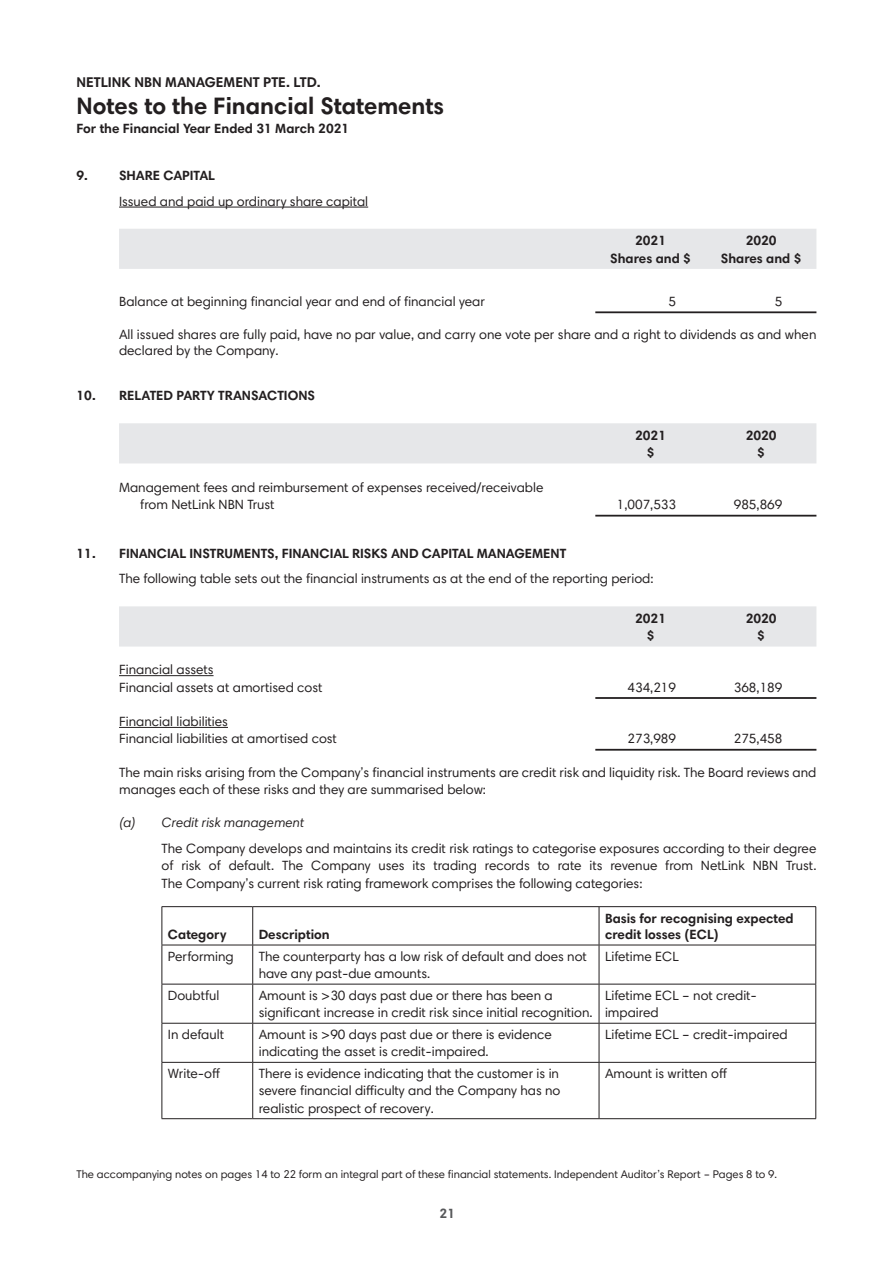
<style>
.page{position:relative;width:893px;height:1263px;background:#fff}
.page>*{position:absolute;margin:0;border:0;box-sizing:border-box;transform-origin:0 0}
.Heading-Big-20{font:700 24px "Harmonia Sans Pro";color:#231f20}
.Heading-SM-Netlink{font:700 14.25px "Harmonia Sans Pro";color:#231f20}
._2COL-LINE-THICK{font:13.5px/17.2px "Harmonia Sans Pro";color:#231f20}
.Body-1tab-1{font:13.5px/16.5px "Harmonia Sans Pro";color:#231f20}
.Body-2tab{font:13.5px/17.2px "Harmonia Sans Pro";color:#231f20;text-align:justify}
.B1-Bodyhead-NEW{font:700 13.5px "Harmonia Sans Pro";color:#231f20}
._2COL-LINE-THICK-2{font:700 13.5px/16.5px "Harmonia Sans Pro";color:#231f20}
.Table-Heading-2016{font:700 13.5px "Harmonia Sans Pro";color:#231f20}
.B5-Bodyhead-underlin{font:13.5px "Harmonia Sans Pro";color:#231f20}
._2COL{font:13.5px "Harmonia Sans Pro";color:#231f20}
.Heading-SM-20{font:700 13.5px "Harmonia Sans Pro";color:#231f20}
.B9-Bodyhead-italic{font:italic 13.5px "Harmonia Sans Pro";color:#231f20}
.B2-BodySubhead-bold{font:700 13.5px "Harmonia Sans Pro";letter-spacing:-.015em;color:#231f20}
.t1{font:700 13.5px "Harmonia Sans Pro";color:#57585a}
.Footnote-1{font:11.25px "Harmonia Sans Pro";color:#231f20}
</style>
<div class="page">
<hr style="left:119px;top:207px;width:249px;height:1px;background:#231f20">
<hr style="left:595px;top:311px;width:221px;height:2px;background:#231f20">
<hr style="left:595px;top:515px;width:221px;height:1px;background:#231f20">
<hr style="left:119px;top:675px;width:95px;height:1px;background:#231f20">
<hr style="left:595px;top:697px;width:221px;height:2px;background:#231f20">
<hr style="left:119px;top:727px;width:109px;height:1px;background:#231f20">
<hr style="left:595px;top:749px;width:221px;height:2px;background:#231f20">
<div style="left:119px;top:229px;width:697px;height:40px;background:#e6e7e9"></div>
<div style="left:119px;top:423px;width:697px;height:40px;background:#e6e7e9"></div>
<div style="left:119px;top:606px;width:697px;height:40px;background:#e6e7e9"></div>
<hr style="left:162px;top:906px;width:91px;height:1px;background:#231f20">
<hr style="left:162px;top:907px;width:1px;height:38px;background:#231f20">
<hr style="left:253px;top:906px;width:346px;height:1px;background:#231f20">
<hr style="left:252px;top:907px;width:1px;height:38px;background:#231f20">
<hr style="left:599px;top:906px;width:217px;height:1px;background:#231f20">
<hr style="left:599px;top:907px;width:1px;height:38px;background:#231f20">
<hr style="left:815px;top:907px;width:1px;height:38px;background:#231f20">
<hr style="left:162px;top:945px;width:91px;height:1px;background:#231f20">
<hr style="left:162px;top:945px;width:1px;height:39px;background:#231f20">
<hr style="left:253px;top:945px;width:346px;height:1px;background:#231f20">
<hr style="left:252px;top:945px;width:1px;height:39px;background:#231f20">
<hr style="left:599px;top:945px;width:217px;height:1px;background:#231f20">
<hr style="left:599px;top:945px;width:1px;height:39px;background:#231f20">
<hr style="left:815px;top:945px;width:1px;height:39px;background:#231f20">
<hr style="left:162px;top:984px;width:91px;height:1px;background:#231f20">
<hr style="left:162px;top:984px;width:1px;height:39px;background:#231f20">
<hr style="left:253px;top:984px;width:346px;height:1px;background:#231f20">
<hr style="left:252px;top:984px;width:1px;height:39px;background:#231f20">
<hr style="left:599px;top:984px;width:217px;height:1px;background:#231f20">
<hr style="left:599px;top:984px;width:1px;height:39px;background:#231f20">
<hr style="left:815px;top:984px;width:1px;height:39px;background:#231f20">
<hr style="left:162px;top:1023px;width:91px;height:1px;background:#231f20">
<hr style="left:162px;top:1023px;width:1px;height:39px;background:#231f20">
<hr style="left:253px;top:1023px;width:346px;height:1px;background:#231f20">
<hr style="left:252px;top:1023px;width:1px;height:39px;background:#231f20">
<hr style="left:599px;top:1023px;width:217px;height:1px;background:#231f20">
<hr style="left:599px;top:1023px;width:1px;height:39px;background:#231f20">
<hr style="left:815px;top:1023px;width:1px;height:39px;background:#231f20">
<hr style="left:162px;top:1062px;width:91px;height:1px;background:#231f20">
<hr style="left:162px;top:1063px;width:1px;height:55px;background:#231f20">
<hr style="left:253px;top:1062px;width:346px;height:1px;background:#231f20">
<hr style="left:252px;top:1063px;width:1px;height:55px;background:#231f20">
<hr style="left:599px;top:1062px;width:217px;height:1px;background:#231f20">
<hr style="left:599px;top:1063px;width:1px;height:55px;background:#231f20">
<hr style="left:815px;top:1063px;width:1px;height:55px;background:#231f20">
<hr style="left:162px;top:1118px;width:91px;height:1px;background:#231f20">
<hr style="left:253px;top:1118px;width:346px;height:1px;background:#231f20">
<hr style="left:599px;top:1118px;width:217px;height:1px;background:#231f20">
<p class="Heading-SM-Netlink" style="left:77px;top:73px;width:246px">NETLINK NBN MANAGEMENT PTE. LTD.</p>
<p class="Heading-Big-20" style="left:77px;top:91px;width:369px">Notes to the Financial Statements</p>
<p class="Heading-SM-20" style="left:77px;top:120px;width:274px">For the Financial Year Ended 31 March 2021</p>
<p class="B2-BodySubhead-bold" style="left:77px;top:167px;width:140px">9. SHARE CAPITAL</p>
<p class="B5-Bodyhead-underlin" style="left:119px;top:193px;width:251px">Issued and paid up ordinary share capital</p>
<p class="Table-Heading-2016" style="left:635px;top:232px;width:32px">2021</p>
<p class="Table-Heading-2016" style="left:610px;top:249px;width:82px">Shares and $</p>
<p class="Table-Heading-2016" style="left:746px;top:232px;width:32px">2020</p>
<p class="Table-Heading-2016" style="left:721px;top:249px;width:82px">Shares and $</p>
<p class="_2COL-LINE-THICK" style="left:119px;top:292px;width:367px">Balance at beginning financial year and end of financial year</p>
<p class="_2COL-LINE-THICK" style="left:668px;top:292px;width:9px">5</p>
<p class="_2COL-LINE-THICK" style="left:775px;top:292px;width:9px">5</p>
<p class="Body-1tab-1" style="left:119px;top:326px;width:699px">All issued shares are fully paid, have no par value, and carry one vote per share and a right to dividends as and when declared by the Company.</p>
<p class="B1-Bodyhead-NEW" style="left:77px;top:387px;width:240px">10. RELATED PARTY TRANSACTIONS</p>
<p class="Table-Heading-2016" style="left:635px;top:426px;width:32px">2021</p>
<p class="Table-Heading-2016" style="left:647px;top:444px;width:9px">$</p>
<p class="Table-Heading-2016" style="left:746px;top:426px;width:32px">2020</p>
<p class="Table-Heading-2016" style="left:757px;top:444px;width:9px">$</p>
<p class="_2COL-LINE-THICK" style="left:140px;top:479px;width:405px;text-indent:-21px">Management fees and reimbursement of expenses received/receivable from NetLink NBN Trust</p>
<p class="_2COL-LINE-THICK" style="left:617px;top:496px;width:61px">1,007,533</p>
<p class="_2COL-LINE-THICK" style="left:734px;top:496px;width:50px">985,869</p>
<p class="B1-Bodyhead-NEW" style="left:77px;top:545px;width:491px">11. FINANCIAL INSTRUMENTS, FINANCIAL RISKS AND CAPITAL MANAGEMENT</p>
<p class="Body-1tab-1" style="left:119px;top:570px;width:536px">The following table sets out the financial instruments as at the end of the reporting period:</p>
<p class="Table-Heading-2016" style="left:635px;top:609px;width:32px">2021</p>
<p class="Table-Heading-2016" style="left:647px;top:627px;width:9px">$</p>
<p class="Table-Heading-2016" style="left:746px;top:609px;width:32px">2020</p>
<p class="Table-Heading-2016" style="left:757px;top:627px;width:9px">$</p>
<p class="_2COL" style="left:119px;top:661px;width:96px">Financial assets</p>
<p class="_2COL-LINE-THICK" style="left:119px;top:678px;width:205px">Financial assets at amortised cost</p>
<p class="_2COL-LINE-THICK" style="left:627px;top:678px;width:50px">434,219</p>
<p class="_2COL-LINE-THICK" style="left:734px;top:678px;width:50px">368,189</p>
<p class="_2COL" style="left:119px;top:713px;width:110px">Financial liabilities</p>
<p class="_2COL-LINE-THICK" style="left:119px;top:730px;width:219px">Financial liabilities at amortised cost</p>
<p class="_2COL-LINE-THICK" style="left:627px;top:730px;width:50px">273,989</p>
<p class="_2COL-LINE-THICK" style="left:734px;top:730px;width:50px">275,458</p>
<p class="Body-1tab-1" style="left:119px;top:764px;width:699px">The main risks arising from the Company’s financial instruments are credit risk and liquidity risk. The Board reviews and manages each of these risks and they are summarised below:</p>
<p class="B9-Bodyhead-italic" style="left:119px;top:814px;width:186px">(a) Credit risk management</p>
<p class="Body-2tab" style="left:162px;top:840px;width:656px">The Company develops and maintains its credit risk ratings to categorise exposures according to their degree of risk of default. The Company uses its trading records to rate its revenue from NetLink NBN Trust.<br>The Company’s current risk rating framework comprises the following categories:</p>
<p class="_2COL-LINE-THICK-2" style="left:168px;top:926px;width:60px">Category</p>
<p class="_2COL-LINE-THICK-2" style="left:259px;top:926px;width:73px">Description</p>
<p class="_2COL-LINE-THICK-2" style="left:605px;top:909px;width:190px">Basis for recognising expected credit losses (ECL)</p>
<p class="_2COL-LINE-THICK" style="left:168px;top:947px;width:67px">Performing</p>
<p class="_2COL-LINE-THICK" style="left:259px;top:947px;width:330px">The counterparty has a low risk of default and does not have any past-due amounts.</p>
<p class="_2COL-LINE-THICK" style="left:605px;top:947px;width:75px">Lifetime ECL</p>
<p class="_2COL-LINE-THICK" style="left:168px;top:986px;width:53px">Doubtful</p>
<p class="_2COL-LINE-THICK" style="left:259px;top:986px;width:335px">Amount is &gt;30 days past due or there has been a significant increase in credit risk since initial recognition.</p>
<p class="_2COL-LINE-THICK" style="left:605px;top:986px;width:153px">Lifetime ECL – not credit&shy;impaired</p>
<p class="_2COL-LINE-THICK" style="left:168px;top:1026px;width:58px">In default</p>
<p class="_2COL-LINE-THICK" style="left:259px;top:1026px;width:295px">Amount is &gt;90 days past due or there is evidence indicating the asset is credit-impaired.</p>
<p class="_2COL-LINE-THICK" style="left:605px;top:1026px;width:184px">Lifetime ECL – credit-impaired</p>
<p class="_2COL-LINE-THICK" style="left:168px;top:1065px;width:54px">Write-off</p>
<p class="_2COL-LINE-THICK" style="left:259px;top:1065px;width:303px;text-align:justify">There is evidence indicating that the customer is in severe financial difficulty and the Company has no realistic prospect of recovery.</p>
<p class="_2COL-LINE-THICK" style="left:605px;top:1065px;width:123px">Amount is written off</p>
<p class="Footnote-1" style="left:77px;top:1167px;width:702px">The accompanying notes on pages 14 to 22 form an integral part of these financial statements. Independent Auditor’s Report – Pages 8 to 9.</p>
<p class="t1" style="left:440px;top:1205px;width:17px">21</p>
</div>
